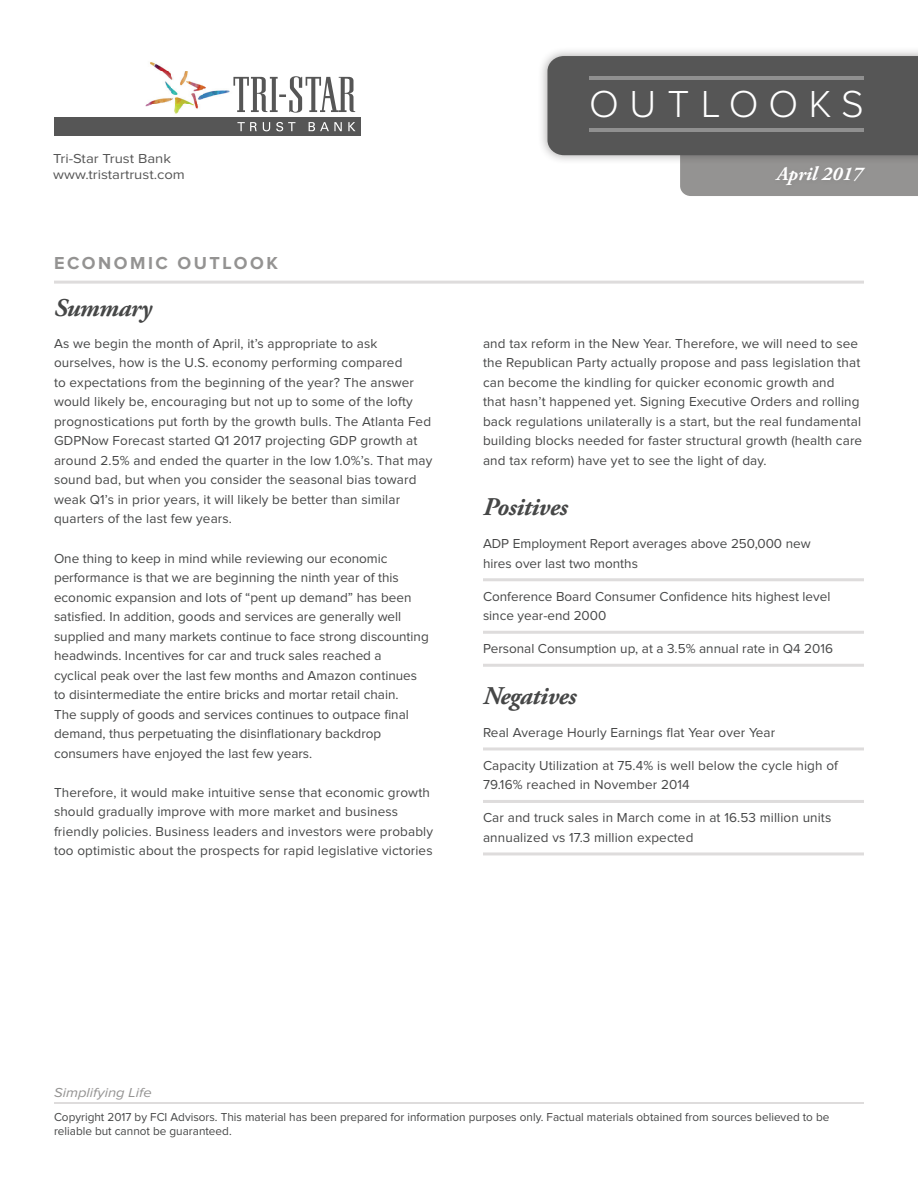
<style>
.page{position:relative;width:918px;height:1188px;background:#fff}
.page>*{position:absolute;margin:0;border:0;box-sizing:border-box;transform-origin:0 0}
.t1{font:300 39px "Proxima Nova";letter-spacing:.27em;color:#fff}
.palatino-main{font:italic 700 25.5px "Adobe Garamond Pro";letter-spacing:-.02em;color:#464747}
.t2{font:italic 700 19.5px "Adobe Garamond Pro";color:#fff}
.t3{font:700 18px "Proxima Nova";letter-spacing:.14em;color:#949392}
.palatino-main-2{font:13.5px/19.5px "Proxima Nova";letter-spacing:.01em;color:#464747}
.bullets-square{font:13.5px/19.5px "Proxima Nova";letter-spacing:.01em;color:#464747}
.t4{font:13.5px/16.2px "Proxima Nova";color:#565656;scale:1.1 1}
.t5{font:italic 13.5px "Proxima Nova";color:#949392;scale:1.1 1}
.t6{font:12px/14.4px "Proxima Nova";color:#464747}
</style>
<div class="page">
<div style="left:538px;top:46px;width:380px;height:119px;background:#231f20;opacity:.38"></div>
<svg style="left:547px;top:56px;width:371px;height:140px;background:#727272"></svg>
<hr style="left:589px;top:76px;width:275px;height:4px;background:#909090">
<hr style="left:589px;top:128px;width:275px;height:4px;background:#909090">
<div style="left:771px;top:162px;width:98px;height:29px;background:#939291"></div>
<hr style="left:483px;top:578px;width:381px;height:3px;background:#dedcdc">
<hr style="left:483px;top:631px;width:381px;height:3px;background:#dedcdc">
<hr style="left:483px;top:664px;width:381px;height:3px;background:#dedcdc">
<hr style="left:483px;top:747px;width:381px;height:3px;background:#dedcdc">
<hr style="left:483px;top:800px;width:381px;height:3px;background:#dedcdc">
<hr style="left:483px;top:852px;width:381px;height:3px;background:#dedcdc">
<hr style="left:54px;top:281px;width:810px;height:3px;background:#dedcdc">
<hr style="left:54px;top:1102px;width:810px;height:2px;background:#dedcdc">
<img style="left:145px;top:62px;width:85px;height:52px">
<svg style="left:233px;top:76px;width:122px;height:37px"></svg>
<div style="left:54px;top:117px;width:307px;height:19px;background:#565656"></div>
<svg style="left:237px;top:122px;width:20px;height:9px"></svg>
<svg style="left:263px;top:122px;width:7px;height:9px"></svg>
<svg style="left:276px;top:122px;width:19px;height:9px"></svg>
<svg style="left:309px;top:122px;width:33px;height:9px"></svg>
<svg style="left:348px;top:122px;width:8px;height:9px"></svg>
<p class="t4" style="left:53px;top:151px;width:121px">Tri-Star Trust Bank www.tristartrust.com</p>
<p class="t3" style="left:54px;top:254px;width:225px">ECONOMIC OUTLOOK</p>
<p class="palatino-main" style="left:54px;top:293px;width:99px">Summary</p>
<p class="palatino-main-2" style="left:54px;top:334px;width:380px">As we begin the month of April, it’s appropriate to ask ourselves, how is the U.S. economy performing compared<br>to expectations from the beginning of the year? The answer would likely be, encouraging but not up to some of the lofty prognostications put forth by the growth bulls. The Atlanta Fed GDPNow Forecast started Q1 2017 projecting GDP growth at around 2.5% and ended the quarter in the low 1.0%’s. That may sound bad, but when you consider the seasonal bias toward weak Q1’s in prior years, it will likely be better than similar quarters of the last few years.</p>
<p class="palatino-main-2" style="left:54px;top:549px;width:376px">One thing to keep in mind while reviewing our economic performance is that we are beginning the ninth year of this economic expansion and lots of “pent up demand” has been satisfied. In addition, goods and services are generally well supplied and many markets continue to face strong discounting headwinds. Incentives for car and truck sales reached a<br>cyclical peak over the last few months and Amazon continues to disintermediate the entire bricks and mortar retail chain.<br>The supply of goods and services continues to outpace final demand, thus perpetuating the disinflationary backdrop consumers have enjoyed the last few years.</p>
<p class="palatino-main-2" style="left:54px;top:783px;width:381px">Therefore, it would make intuitive sense that economic growth should gradually improve with more market and business friendly policies. Business leaders and investors were probably too optimistic about the prospects for rapid legislative victories</p>
<h1 class="t1" style="left:589px;top:86px;width:276px">OUTLOOKS</h1>
<h3 class="t2" style="left:777px;top:162px;width:87px">April 2017</h3>
<p class="palatino-main-2" style="left:483px;top:334px;width:381px">and tax reform in the New Year. Therefore, we will need to see the Republican Party actually propose and pass legislation that can become the kindling for quicker economic growth and<br>that hasn’t happened yet. Signing Executive Orders and rolling back regulations unilaterally is a start, but the real fundamental building blocks needed for faster structural growth (health care and tax reform) have yet to see the light of day.</p>
<p class="palatino-main" style="left:483px;top:492px;width:86px">Positives</p>
<p class="bullets-square" style="left:483px;top:535px;width:329px">ADP Employment Report averages above 250,000 new hires over last two months</p>
<p class="bullets-square" style="left:483px;top:587px;width:349px">Conference Board Consumer Confidence hits highest level since year-end 2000</p>
<p class="bullets-square" style="left:483px;top:640px;width:351px">Personal Consumption up, at a 3.5% annual rate in Q4 2016</p>
<p class="palatino-main" style="left:483px;top:681px;width:95px">Negatives</p>
<p class="bullets-square" style="left:483px;top:723px;width:294px">Real Average Hourly Earnings flat Year over Year</p>
<p class="bullets-square" style="left:483px;top:756px;width:357px">Capacity Utilization at 75.4% is well below the cycle high of<br>79.16% reached in November 2014</p>
<p class="bullets-square" style="left:483px;top:809px;width:350px">Car and truck sales in March come in at 16.53 million units annualized vs 17.3 million expected</p>
<p class="t5" style="left:54px;top:1086px;width:90px">Simplifying Life</p>
<p class="t6" style="left:54px;top:1110px;width:777px">Copyright 2017 by FCI Advisors. This material has been prepared for information purposes only. Factual materials obtained from sources believed to be reliable but cannot be guaranteed.</p>
</div>
